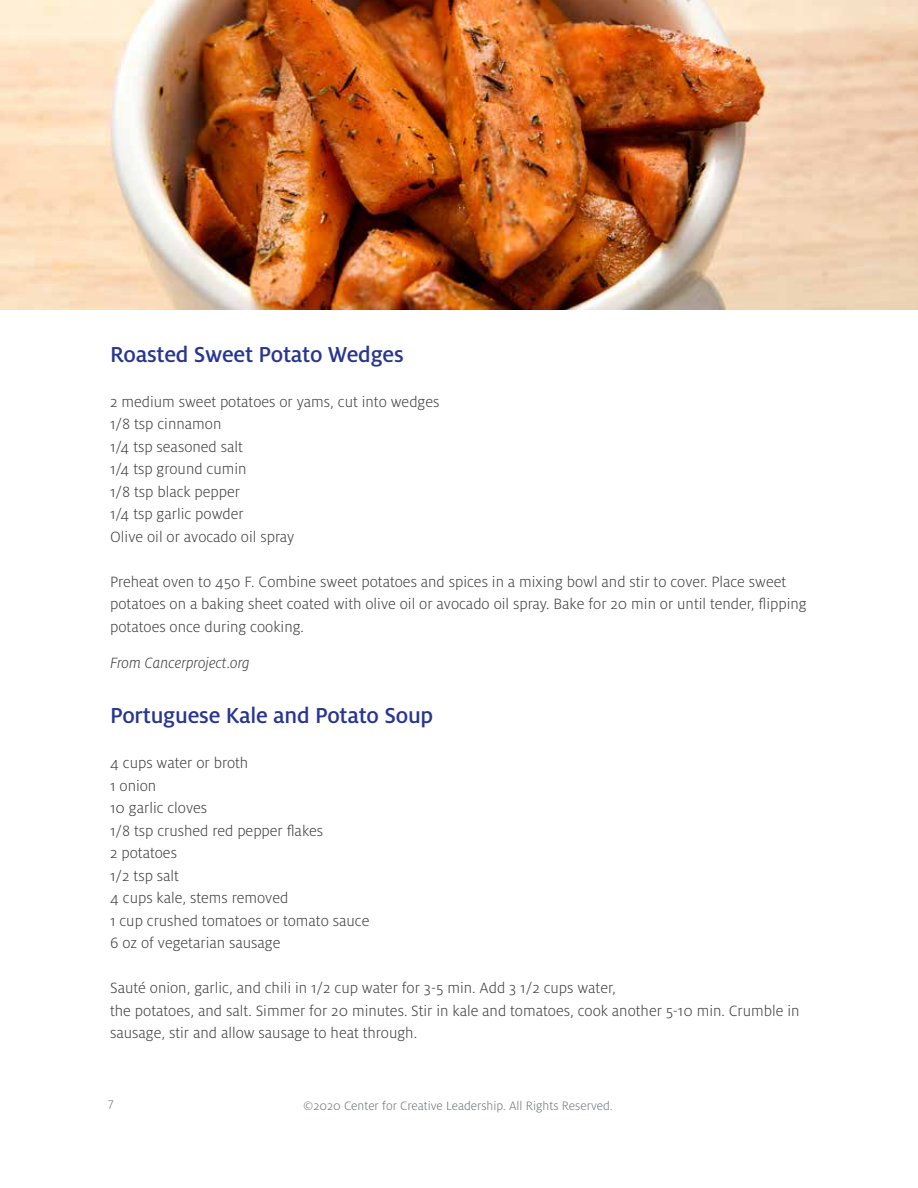
<style>
.page{position:relative;width:918px;height:1188px;background:#fff}
.page>*{position:absolute;margin:0;border:0;box-sizing:border-box;transform-origin:0 0}
.t1{font:500 24px "Milo Pro";letter-spacing:-.01em;color:#283691}
.t2{font:300 16.5px/22.5px "Milo Pro";color:#414042}
.t3{font:italic 300 16.5px "Milo Pro";color:#414042}
.t4{font:300 13.5px "Milo Pro";color:#707579}
</style>
<div class="page">
<img style="left:0;top:0;width:918px;height:310px">
<h1 class="t1" style="left:110px;top:341px;width:295px">Roasted Sweet Potato Wedges</h1>
<p class="t2" style="left:110px;top:390px;width:331px">2 medium sweet potatoes or yams, cut into wedges<br>1/8 tsp cinnamon<br>1/4 tsp seasoned salt<br>1/4 tsp ground cumin<br>1/8 tsp black pepper<br>1/4 tsp garlic powder<br>Olive oil or avocado oil spray</p>
<p class="t2" style="left:110px;top:570px;width:698px">Preheat oven to 450 F. Combine sweet potatoes and spices in a mixing bowl and stir to cover. Place sweet potatoes on a baking sheet coated with olive oil or avocado oil spray. Bake for 20 min or until tender, flipping potatoes once during cooking.</p>
<p class="t3" style="left:110px;top:654px;width:141px">From Cancerproject.org</p>
<h1 class="t1" style="left:110px;top:702px;width:325px">Portuguese Kale and Potato Soup</h1>
<p class="t2" style="left:110px;top:752px;width:261px">4 cups water or broth<br>1 onion<br>10 garlic cloves<br>1/8 tsp crushed red pepper flakes<br>2 potatoes<br>1/2 tsp salt<br>4 cups kale, stems removed<br>1 cup crushed tomatoes or tomato sauce<br>6 oz of vegetarian sausage</p>
<p class="t2" style="left:110px;top:977px;width:691px">Sauté onion, garlic, and chili in 1/2 cup water for 3-5 min. Add 3 1/2 cups water,<br>the potatoes, and salt. Simmer for 20 minutes. Stir in kale and tomatoes, cook another 5-10 min. Crumble in sausage, stir and allow sausage to heat through.</p>
<p class="t4" style="left:108px;top:1096px;width:7px">7</p>
<p class="t4" style="left:303px;top:1098px;width:311px">©2020 Center for Creative Leadership. All Rights Reserved.</p>
</div>
